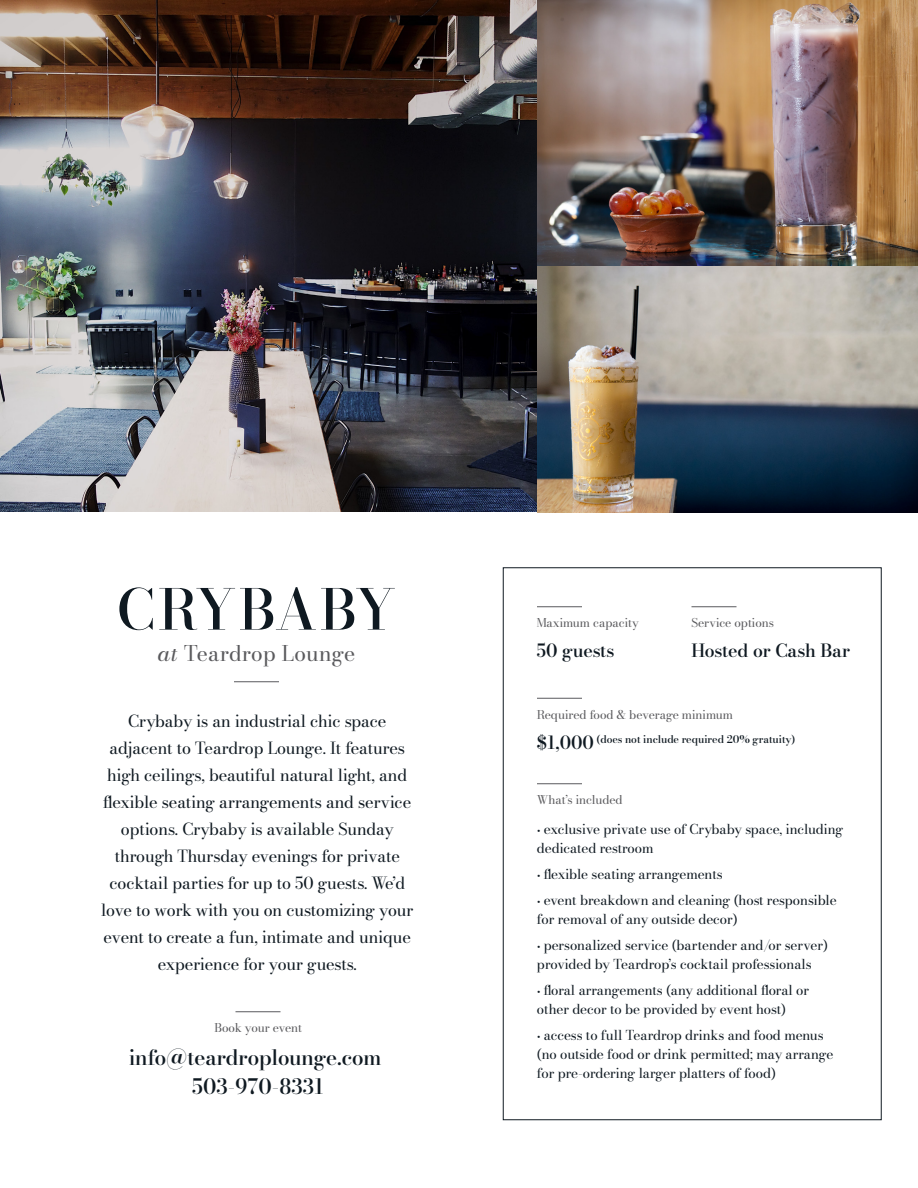
<style>
.page{position:relative;width:918px;height:1188px;background:#fff}
.page>*{position:absolute;margin:0;border:0;box-sizing:border-box;transform-origin:0 0}
.t1{font:55.5px "Bodoni 24 Medium";letter-spacing:.025em;color:#0f1921}
.t2{font:21.3px "Bodoni 11 Book";letter-spacing:.015em;color:#5a5a5d}
.t3{font:21px/28.5px "Bodoni 16 Medium";color:#0f1921;text-align:center}
.t4{font:18px "Bodoni 11 Medium";color:#0f1921}
.t5{font:16.5px/27px "Bodoni 11 Book";color:#0f1921;text-align:center}
.t6{font:13.5px/25.5px "Bodoni 11 Book";color:#0f1921}
.t7{font:12px "Bodoni 11 Book";color:#5a5a5d}
.t8{font:10.5px "Bodoni 11 Medium";color:#0f1921}
.s1{font-family:"Bodoni 11 Book Italic"}
.s2{font-size:18px}
.s3{font-family:"Bodoni 11 Medium";font-size:15px}
</style>
<div class="page">
<img style="left:0;top:0;width:918px;height:512px">
<hr style="left:537px;top:606px;width:45px;height:1px;background:#5a5a5d">
<hr style="left:236px;top:1011px;width:44px;height:1px;background:#5a5a5d">
<hr style="left:692px;top:606px;width:44px;height:1px;background:#5a5a5d">
<hr style="left:537px;top:783px;width:45px;height:1px;background:#5a5a5d">
<hr style="left:537px;top:698px;width:45px;height:1px;background:#5a5a5d">
<hr style="left:234px;top:681px;width:45px;height:1px;background:#5a5a5d">
<h1 class="t1" style="left:117px;top:574px;width:280px">CRYBABY</h1>
<h2 class="t2" style="left:158px;top:639px;width:199px"><span class="s1">at</span> Teardrop Lounge</h2>
<p class="t5" style="left:101px;top:708px;width:314px">Crybaby is an industrial chic space adjacent to Teardrop Lounge. It features high ceilings, beautiful natural light, and flexible seating arrangements and service options. Crybaby is available Sunday through Thursday evenings for private cocktail parties for up to 50 guests. We’d love to work with you on customizing your event to create a fun, intimate and unique experience for your guests.</p>
<p class="t7" style="left:214px;top:1020px;width:89px">Book your event</p>
<h3 class="t3" style="left:129px;top:1044px;width:254px">info@teardroplounge.com<br>503-970-8331</h3>
<p class="t7" style="left:537px;top:615px;width:103px">Maximum capacity</p>
<h3 class="t4" style="left:537px;top:639px;width:79px">50 guests</h3>
<p class="t7" style="left:691px;top:615px;width:84px">Service options</p>
<h3 class="t4" style="left:691px;top:639px;width:160px">Hosted or Cash Bar</h3>
<p class="t7" style="left:537px;top:707px;width:198px">Required food &amp; beverage minimum</p>
<p class="t8" style="left:537px;top:732px;width:260px"><span class="s2">$1,000</span> (does not include required 20% gratuity)</p>
<p class="t7" style="left:537px;top:792px;width:87px">What’s included</p>
<p class="t6" style="left:537px;top:820px;width:308px;line-height:19.5px"><span class="s3">·</span> exclusive private use of Crybaby space, including dedicated restroom</p>
<p class="t6" style="left:537px;top:862px;width:301px"><span class="s3">·</span> flexible seating arrangements<br><span class="s3">·</span> event breakdown and cleaning (host responsible</p>
<p class="t6" style="left:537px;top:907px;width:293px">for removal of any outside decor)<br><span class="s3">·</span> personalized service (bartender and/or server)</p>
<p class="t6" style="left:537px;top:952px;width:276px">provided by Teardrop’s cocktail professionals <span class="s3">·</span> floral arrangements (any additional floral or</p>
<p class="t6" style="left:537px;top:997px;width:288px">other decor to be provided by event host)<br><span class="s3">·</span> access to full Teardrop drinks and food menus</p>
<p class="t6" style="left:537px;top:1045px;width:298px;line-height:19.5px">(no outside food or drink permitted; may arrange for pre-ordering larger platters of food)</p>
</div>
